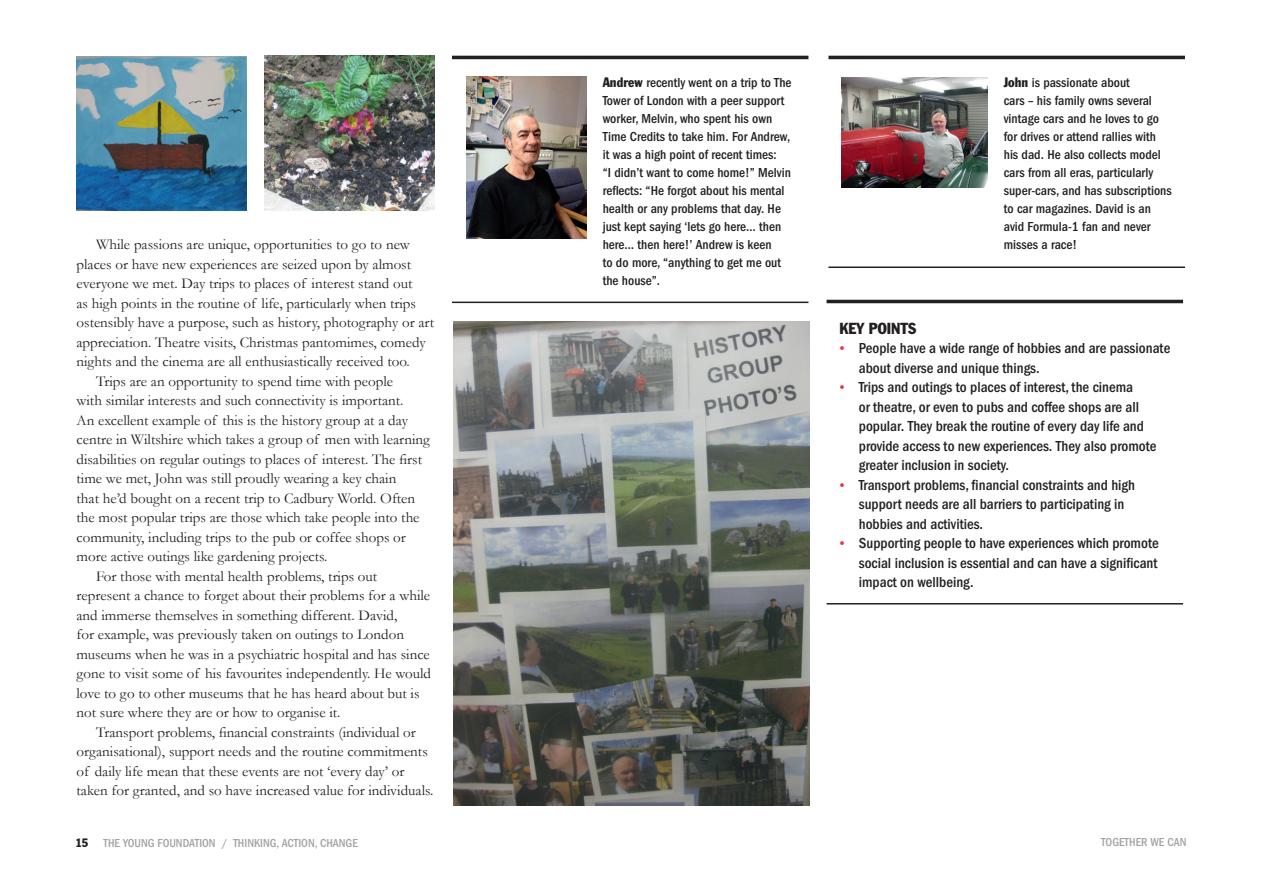
<style>
.page{position:relative;width:1263px;height:893px;background:#fff}
.page>*{position:absolute;margin:0;border:0;box-sizing:border-box;transform-origin:0 0}
.Sub_head_A{font:condensed 15.75px "Franklin Gothic";color:#231f20}
.Body{font:15px/19.5px "Garamond";color:#231f20}
.t1{font:500 condensed 15px/19.5px "ITC Franklin Gothic Std";color:#231f20}
.Box_text{font:500 condensed 13.5px/18px "ITC Franklin Gothic Std";color:#231f20}
.t2{font:500 condensed 12px "ITC Franklin Gothic Std";color:#a1a3a6}
.t3{font:condensed 12px "Franklin Gothic";color:#231f20}
.s1{font-family:"Franklin Gothic Std";font-weight:400}
.s2{font-family:"Garamond";font-weight:400;font-stretch:normal;color:#ee2f3f}
</style>
<div class="page">
<img style="left:264px;top:56px;width:170px;height:154px">
<img style="left:454px;top:321px;width:355px;height:485px">
<hr style="left:828px;top:56px;width:357px;height:3px;background:#231f20">
<hr style="left:828px;top:266px;width:357px;height:2px;background:#231f20">
<img style="left:842px;top:77px;width:145px;height:110px">
<hr style="left:826px;top:300px;width:357px;height:3px;background:#231f20">
<hr style="left:826px;top:603px;width:357px;height:1px;background:#231f20">
<hr style="left:452px;top:56px;width:356px;height:3px;background:#231f20">
<hr style="left:452px;top:302px;width:356px;height:1px;background:#231f20">
<img style="left:466px;top:77px;width:120px;height:161px">
<img style="left:77px;top:57px;width:169px;height:153px">
<p class="Body" style="left:77px;top:234px;width:359px;text-indent:19px">While passions are unique, opportunities to go to new places or have new experiences are seized upon by almost everyone we met. Day trips to places of interest stand out<br>as high points in the routine of life, particularly when trips ostensibly have a purpose, such as history, photography or art appreciation. Theatre visits, Christmas pantomimes, comedy nights and the cinema are all enthusiastically received too.</p>
<p class="Body" style="left:77px;top:371px;width:355px;text-indent:19px">Trips are an opportunity to spend time with people<br>with similar interests and such connectivity is important.<br>An excellent example of this is the history group at a day centre in Wiltshire which takes a group of men with learning disabilities on regular outings to places of interest. The first time we met, John was still proudly wearing a key chain<br>that he’d bought on a recent trip to Cadbury World. Often the most popular trips are those which take people into the community, including trips to the pub or coffee shops or more active outings like gardening projects.</p>
<p class="Body" style="left:77px;top:566px;width:356px;text-indent:19px">For those with mental health problems, trips out represent a chance to forget about their problems for a while and immerse themselves in something different. David,<br>for example, was previously taken on outings to London museums when he was in a psychiatric hospital and has since gone to visit some of his favourites independently. He would love to go to other museums that he has heard about but is not sure where they are or how to organise it.</p>
<p class="Body" style="left:77px;top:722px;width:358px;text-indent:19px">Transport problems, financial constraints (individual or organisational), support needs and the routine commitments of daily life mean that these events are not ‘every day’ or taken for granted, and so have increased value for individuals.</p>
<p class="Box_text" style="left:603px;top:74px;width:190px"><span class="s1">Andrew</span> recently went on a trip to The<br>Tower of London with a peer support worker, Melvin, who spent his own<br>Time Credits to take him. For Andrew, it was a high point of recent times:<br>“I didn’t want to come home!” Melvin reflects: “He forgot about his mental health or any problems that day. He just kept saying ‘lets go here… then here… then here!’ Andrew is keen<br>to do more, “anything to get me out the house”.</p>
<p class="Box_text" style="left:1004px;top:74px;width:169px"><span class="s1">John</span> is passionate about<br>cars – his family owns several vintage cars and he loves to go for drives or attend rallies with his dad. He also collects model cars from all eras, particularly super-cars, and has subscriptions to car magazines. David is an avid Formula-1 fan and never misses a race!</p>
<p class="Sub_head_A" style="left:839px;top:318px;width:78px">KEY POINTS</p>
<p class="t1" style="left:859px;top:338px;width:313px;text-indent:-20px"><span class="s2">•</span> People have a wide range of hobbies and are passionate about diverse and unique things.</p>
<p class="t1" style="left:859px;top:377px;width:299px;text-indent:-20px"><span class="s2">•</span> Trips and outings to places of interest, the cinema<br>or theatre, or even to pubs and coffee shops are all popular. They break the routine of every day life and provide access to new experiences. They also promote greater inclusion in society.</p>
<p class="t1" style="left:859px;top:475px;width:278px;text-indent:-20px"><span class="s2">•</span> Transport problems, financial constraints and high support needs are all barriers to participating in hobbies and activities.</p>
<p class="t1" style="left:859px;top:533px;width:301px;text-align:justify;text-indent:-20px"><span class="s2">•</span> Supporting people to have experiences which promote social inclusion is essential and can have a significant impact on wellbeing.</p>
<p class="t3" style="left:75px;top:835px;width:14px">15</p>
<p class="t2" style="left:104px;top:836px;width:256px">THE YOUNG FOUNDATION / THINKING, ACTION, CHANGE</p>
<p class="t2" style="left:1101px;top:835px;width:87px">TOGETHER WE CAN</p>
</div>
